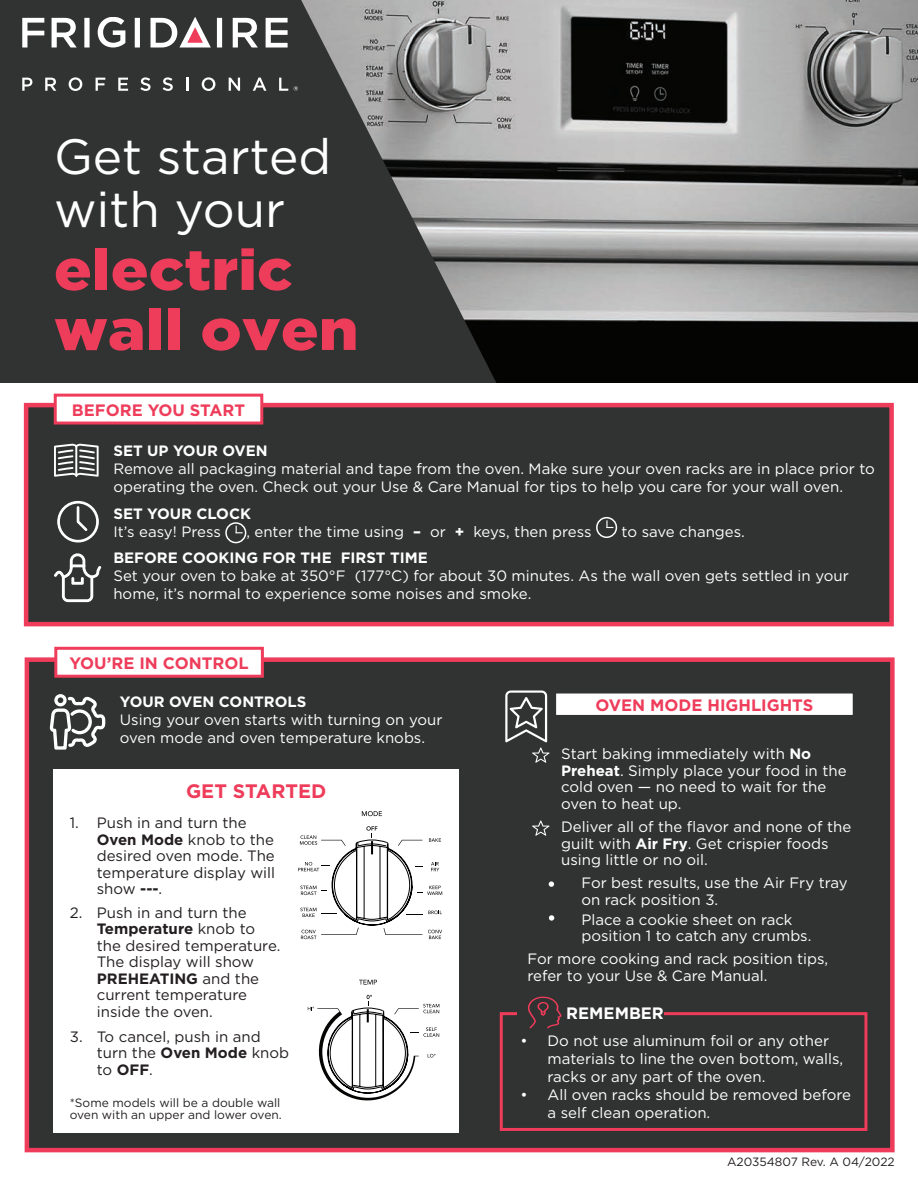
<style>
.page{position:relative;width:918px;height:1188px;background:#fff}
.page>*{position:absolute;margin:0;border:0;box-sizing:border-box;transform-origin:0 0}
.t1{font:900 57px/60px "Gotham";color:#ee3d5a;scale:1.1 1}
.t2{font:49.5px/52.5px "Gotham";color:#fff}
.t3{font:700 19.5px "Gotham";color:#ee3c5a}
.t4{font:700 16.5px "Gotham";color:#ee3c5a}
.t5{font:700 16.5px "Gotham";color:#fff}
.t6{font:15px/16.5px "Gotham";color:#fff}
.t7{font:15px/16.5px "Gotham";color:#231f20}
.t8{font:700 15px "Gotham";color:#fff}
.t9{font:12px/12px "Gotham";color:#231f20}
.s1{font-weight:700}
</style>
<div class="page">
<img style="left:508px;top:0;width:410px;height:383px">
<svg style="left:301px;top:0;width:207px;height:383px;background:#666"></svg>
<div style="left:0;top:0;width:301px;height:402px;background:#313232"></div>
<svg style="left:22px;top:78px;width:10px;height:13px"></svg>
<svg style="left:45px;top:78px;width:11px;height:13px"></svg>
<svg style="left:69px;top:77px;width:13px;height:14px"></svg>
<svg style="left:96px;top:78px;width:9px;height:13px"></svg>
<svg style="left:118px;top:78px;width:10px;height:13px"></svg>
<svg style="left:140px;top:77px;width:11px;height:14px"></svg>
<svg style="left:163px;top:77px;width:10px;height:14px"></svg>
<svg style="left:186px;top:78px;width:2px;height:13px"></svg>
<svg style="left:202px;top:77px;width:13px;height:14px"></svg>
<svg style="left:229px;top:78px;width:11px;height:13px"></svg>
<svg style="left:253px;top:78px;width:13px;height:13px"></svg>
<svg style="left:279px;top:78px;width:9px;height:13px"></svg>
<svg style="left:217px;top:18px;width:5px;height:30px"></svg>
<svg style="left:98px;top:17px;width:27px;height:31px"></svg>
<svg style="left:266px;top:18px;width:22px;height:30px"></svg>
<svg style="left:22px;top:18px;width:22px;height:30px"></svg>
<svg style="left:52px;top:18px;width:25px;height:30px"></svg>
<svg style="left:84px;top:18px;width:6px;height:30px"></svg>
<svg style="left:135px;top:18px;width:5px;height:30px"></svg>
<svg style="left:233px;top:18px;width:25px;height:30px"></svg>
<svg style="left:151px;top:17px;width:60px;height:31px"></svg>
<svg style="left:294px;top:86px;width:4px;height:5px"></svg>
<div style="left:0;top:384px;width:918px;height:804px;background:#fff"></div>
<div style="left:26px;top:405px;width:866px;height:219px;background:#313232"></div>
<svg style="left:236px;top:526px;width:7px;height:7px"></svg>
<div style="left:225px;top:522px;width:21px;height:21px;border:2px solid #fff;border-radius:50%"></div>
<svg style="left:606px;top:520px;width:7px;height:8px"></svg>
<div style="left:596px;top:517px;width:21px;height:21px;border:2px solid #fff;border-radius:50%"></div>
<div style="left:24px;top:403px;width:870px;height:223px;border:4px solid #ee3c5a"></div>
<div style="left:55px;top:395px;width:207px;height:28px;background:#fff"></div>
<div style="left:54px;top:394px;width:209px;height:31px;border:3px solid #ee3c5a"></div>
<div style="left:27px;top:660px;width:865px;height:490px;background:#313232"></div>
<div style="left:25px;top:657px;width:870px;height:495px;border:4px solid #ee3c5a"></div>
<div style="left:555px;top:693px;width:298px;height:23px;background:#fff"></div>
<div style="left:555px;top:692px;width:299px;height:24px;border:2px solid #313232"></div>
<div style="left:500px;top:1012px;width:367px;height:119px;border:3px solid #ee3c5a"></div>
<div style="left:518px;top:1003px;width:146px;height:19px;background:#313232"></div>
<svg style="left:528px;top:997px;width:34px;height:31px"></svg>
<svg style="left:532px;top:820px;width:18px;height:16px"></svg>
<svg style="left:549px;top:881px;width:5px;height:6px"></svg>
<svg style="left:549px;top:915px;width:5px;height:6px"></svg>
<svg style="left:54px;top:553px;width:48px;height:50px"></svg>
<svg style="left:57px;top:500px;width:42px;height:43px"></svg>
<svg style="left:54px;top:444px;width:45px;height:33px"></svg>
<div style="left:56px;top:648px;width:206px;height:28px;background:#fff"></div>
<div style="left:54px;top:647px;width:210px;height:31px;border:3px solid #ee3c5a"></div>
<div style="left:54px;top:770px;width:405px;height:363px;background:#fff"></div>
<svg style="left:49px;top:694px;width:57px;height:95px"></svg>
<svg style="left:362px;top:811px;width:20px;height:5px"></svg>
<svg style="left:298px;top:826px;width:144px;height:113px"></svg>
<svg style="left:359px;top:980px;width:18px;height:5px"></svg>
<svg style="left:308px;top:995px;width:131px;height:105px"></svg>
<svg style="left:505px;top:691px;width:45px;height:72px"></svg>
<h2 class="t2" style="left:54px;top:130px;width:279px">Get started with your</h2>
<h1 class="t1" style="left:54px;top:238px;width:278px">electric wall oven</h1>
<p class="t4" style="left:72px;top:399px;width:175px">BEFORE YOU START</p>
<p class="t8" style="left:113px;top:441px;width:156px">SET UP YOUR OVEN</p>
<p class="t6" style="left:113px;top:460px;width:763px;line-height:18px">Remove all packaging material and tape from the oven. Make sure your oven racks are in place prior to operating the oven. Check out your Use &amp; Care Manual for tips to help you care for your wall oven.</p>
<p class="t8" style="left:113px;top:504px;width:139px">SET YOUR CLOCK</p>
<p class="t6" style="left:113px;top:523px;width:109px">It’s easy! Press</p>
<p class="t6" style="left:246px;top:523px;width:347px">, enter the time using <span class="s1">–</span> or <span class="s1">+</span> keys, then press</p>
<p class="t6" style="left:622px;top:523px;width:125px">to save changes.</p>
<p class="t8" style="left:113px;top:548px;width:316px">BEFORE COOKING FOR THE FIRST TIME</p>
<p class="t6" style="left:113px;top:567px;width:737px;line-height:18px">Set your oven to bake at 350°F (177°C) for about 30 minutes. As the wall oven gets settled in your home, it’s normal to experience some noises and smoke.</p>
<p class="t4" style="left:69px;top:652px;width:181px">YOU’RE IN CONTROL</p>
<p class="t8" style="left:120px;top:691px;width:188px">YOUR OVEN CONTROLS</p>
<p class="t6" style="left:120px;top:710px;width:324px;line-height:18px">Using your oven starts with turning on your oven mode and oven temperature knobs.</p>
<h3 class="t3" style="left:186px;top:778px;width:142px">GET STARTED</h3>
<p class="t7" style="left:97px;top:814px;width:180px;text-indent:-27px">1. Push in and turn the<br><span class="s1">Oven Mode</span> knob to the desired oven mode. The temperature display will show <span class="s1">---</span>.</p>
<p class="t7" style="left:97px;top:904px;width:185px;text-indent:-27px">2. Push in and turn the<br><span class="s1">Temperature</span> knob to the desired temperature.<br>The display will show<br><span class="s1">PREHEATING</span> and the current temperature inside the oven.</p>
<p class="t7" style="left:97px;top:1028px;width:194px;text-indent:-27px">3. To cancel, push in and turn the <span class="s1">Oven Mode</span> knob to <span class="s1">OFF</span>.</p>
<p class="t9" style="left:70px;top:1096px;width:213px">*Some models will be a double wall oven with an upper and lower oven.</p>
<p class="t4" style="left:596px;top:694px;width:219px">OVEN MODE HIGHLIGHTS</p>
<p class="t6" style="left:561px;top:746px;width:287px">Start baking immediately with <span class="s1">No<br>Preheat</span>. Simply place your food in the cold oven — no need to wait for the oven to heat up.</p>
<p class="t6" style="left:561px;top:818px;width:292px">Deliver all of the flavor and none of the guilt with <span class="s1">Air Fry</span>. Get crispier foods using little or no oil.</p>
<p class="t6" style="left:581px;top:875px;width:268px">For best results, use the Air Fry tray on rack position 3.</p>
<p class="t6" style="left:581px;top:911px;width:232px">Place a cookie sheet on rack position 1 to catch any crumbs.</p>
<p class="t6" style="left:527px;top:951px;width:302px">For more cooking and rack position tips, refer to your Use &amp; Care Manual.</p>
<p class="t5" style="left:566px;top:1002px;width:99px">REMEMBER</p>
<p class="t6" style="left:548px;top:1032px;width:297px;line-height:18px;text-indent:-27px">• Do not use aluminum foil or any other materials to line the oven bottom, walls, racks or any part of the oven.</p>
<p class="t6" style="left:548px;top:1086px;width:305px;line-height:18px;text-indent:-27px">• All oven racks should be removed before a self clean operation.</p>
<p class="t9" style="left:727px;top:1155px;width:169px">A20354807 Rev. A 04/2022</p>
</div>
